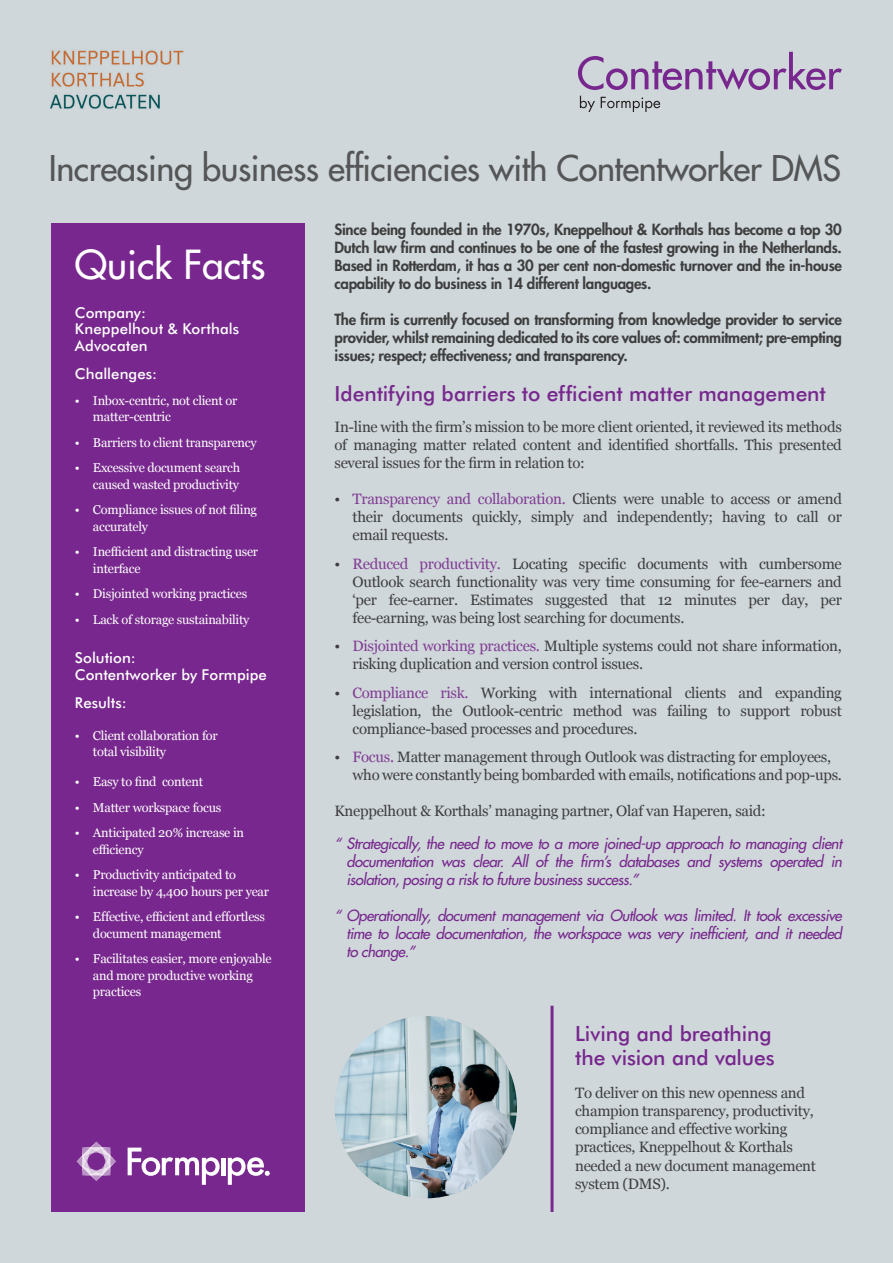
<style>
.page{position:relative;width:893px;height:1263px;background:#cfd7da}
.page>*{position:absolute;margin:0;border:0;box-sizing:border-box;transform-origin:0 0}
.t1{font:39px "Futura";color:#fff}
.t2{font:34.5px "Futura";letter-spacing:-.015em;color:#545557}
.t3{font:500 21px/24px "Futura BT";color:#77278d}
.t4{font:15px/18px "Georgia";letter-spacing:-.02em;color:#3e3e3f;text-align:justify}
.t5{font:800 15px/18px "Futura";letter-spacing:-.02em;color:#3e3e3f;text-align:justify}
.t6{font:italic 15px/18px "Futura";letter-spacing:-.03em;color:#77278d;text-align:justify}
.t7{font:500 15px/16.5px "Futura BT";color:#fff}
.t8{font:12.75px/16.5px "Georgia";letter-spacing:-.02em;color:#fff}
.s1{color:#813c94}
</style>
<div class="page">
<img style="left:50px;top:50px;width:134px;height:59px">
<div style="left:51px;top:223px;width:254px;height:989px;background:#77278d"></div>
<img style="left:334px;top:1016px;width:183px;height:182px;border-radius:91px">
<svg style="left:578px;top:52px;width:264px;height:38px"></svg>
<svg style="left:580px;top:96px;width:15px;height:16px"></svg>
<svg style="left:601px;top:97px;width:59px;height:15px"></svg>
<svg style="left:128px;top:1147px;width:92px;height:38px"></svg>
<hr style="left:221px;top:1158px;width:4px;height:17px;background:#fff">
<svg style="left:228px;top:1157px;width:42px;height:28px"></svg>
<svg style="left:76px;top:1141px;width:40px;height:40px"></svg>
<svg style="left:550px;top:1006px;width:4px;height:206px"></svg>
<h2 class="t2" style="left:49px;top:146px;width:793px">Increasing business efficiencies with Contentworker DMS</h2>
<h1 class="t1" style="left:75px;top:239px;width:192px">Quick Facts</h1>
<p class="t7" style="left:75px;top:304px;width:166px">Company:<br>Kneppelhout &amp; Korthals<br>Advocaten</p>
<p class="t7" style="left:75px;top:366px;width:84px">Challenges:</p>
<p class="t8" style="left:93px;top:392px;width:146px;text-indent:-18px">• Inbox-centric, not client or matter-centric</p>
<p class="t8" style="left:75px;top:434px;width:183px">• Barriers to client transparency</p>
<p class="t8" style="left:75px;top:459px;width:167px;text-align:right">• Excessive document search caused wasted productivity</p>
<p class="t8" style="left:93px;top:501px;width:166px;text-indent:-18px">• Compliance issues of not filing accurately</p>
<p class="t8" style="left:93px;top:543px;width:167px;text-indent:-18px">• Inefficient and distracting user interface</p>
<p class="t8" style="left:75px;top:585px;width:174px">• Disjointed working practices</p>
<p class="t8" style="left:75px;top:611px;width:176px">• Lack of storage sustainability</p>
<p class="t7" style="left:75px;top:649px;width:193px">Solution:<br>Contentworker by Formpipe</p>
<p class="t7" style="left:75px;top:694px;width:53px">Results:</p>
<p class="t8" style="left:93px;top:726px;width:126px;text-indent:-18px">• Client collaboration for total visibility</p>
<p class="t8" style="left:75px;top:773px;width:130px">• Easy to find content</p>
<p class="t8" style="left:75px;top:798px;width:148px">• Matter workspace focus</p>
<p class="t8" style="left:93px;top:824px;width:153px;text-indent:-18px">• Anticipated 20% increase in efficiency</p>
<p class="t8" style="left:93px;top:866px;width:178px;text-indent:-18px">• Productivity anticipated to increase by 4,400 hours per year</p>
<p class="t8" style="left:93px;top:908px;width:174px;text-indent:-18px">• Effective, efficient and effortless document management</p>
<p class="t8" style="left:93px;top:950px;width:180px;text-indent:-18px">• Facilitates easier, more enjoyable and more productive working practices</p>
<p class="t5" style="left:334px;top:220px;width:509px">Since being founded in the 1970s, Kneppelhout &amp; Korthals has become a top 30<br>Dutch law firm and continues to be one of the fastest growing in the Netherlands.<br>Based in Rotterdam, it has a 30 per cent non-domestic turnover and the in-house capability to do business in 14 different languages.</p>
<p class="t5" style="left:334px;top:310px;width:509px">The firm is currently focused on transforming from knowledge provider to service provider, whilst remaining dedicated to its core values of: commitment; pre-empting issues; respect; effectiveness; and transparency.</p>
<h3 class="t3" style="left:334px;top:381px;width:493px">Identifying barriers to efficient matter management</h3>
<p class="t4" style="left:334px;top:418px;width:509px">In-line with the firm’s mission to be more client oriented, it reviewed its methods of managing matter related content and identified shortfalls. This presented several issues for the firm in relation to:</p>
<p class="t4" style="left:352px;top:490px;width:491px;text-indent:-18px">• <span class="s1">Transparency and collaboration.</span> Clients were unable to access or amend their documents quickly, simply and independently; having to call or email requests.</p>
<p class="t4" style="left:352px;top:554px;width:491px;text-indent:-18px">• <span class="s1">Reduced productivity.</span> Locating specific documents with cumbersome Outlook search functionality was very time consuming for fee-earners and ‘per fee-earner. Estimates suggested that 12 minutes per day, per fee-earning, was being lost searching for documents.</p>
<p class="t4" style="left:352px;top:637px;width:491px;text-indent:-18px">• <span class="s1">Disjointed working practices.</span> Multiple systems could not share information, risking duplication and version control issues.</p>
<p class="t4" style="left:352px;top:683px;width:491px;text-indent:-18px">• <span class="s1">Compliance risk.</span> Working with international clients and expanding legislation, the Outlook-centric method was failing to support robust compliance-based processes and procedures.</p>
<p class="t4" style="left:352px;top:748px;width:491px;text-indent:-18px">• <span class="s1">Focus.</span> Matter management through Outlook was distracting for employees, who were constantly being bombarded with emails, notifications and pop-ups.</p>
<p class="t4" style="left:334px;top:802px;width:433px">Kneppelhout &amp; Korthals’ managing partner, Olaf van Haperen, said:</p>
<p class="t6" style="left:346px;top:835px;width:497px;text-indent:-12px">“ Strategically, the need to move to a more joined-up approach to managing client documentation was clear. All of the firm’s databases and systems operated in isolation, posing a risk to future business success.”</p>
<p class="t6" style="left:346px;top:907px;width:497px;text-indent:-12px">“ Operationally, document management via Outlook was limited. It took excessive time to locate documentation, the workspace was very inefficient, and it needed to change.”</p>
<h3 class="t3" style="left:575px;top:1022px;width:201px">Living and breathing the vision and values</h3>
<p class="t4" style="left:575px;top:1084px;width:242px;text-align:left">To deliver on this new openness and champion transparency, productivity, compliance and effective working practices, Kneppelhout &amp; Korthals needed a new document management system (DMS).</p>
</div>
